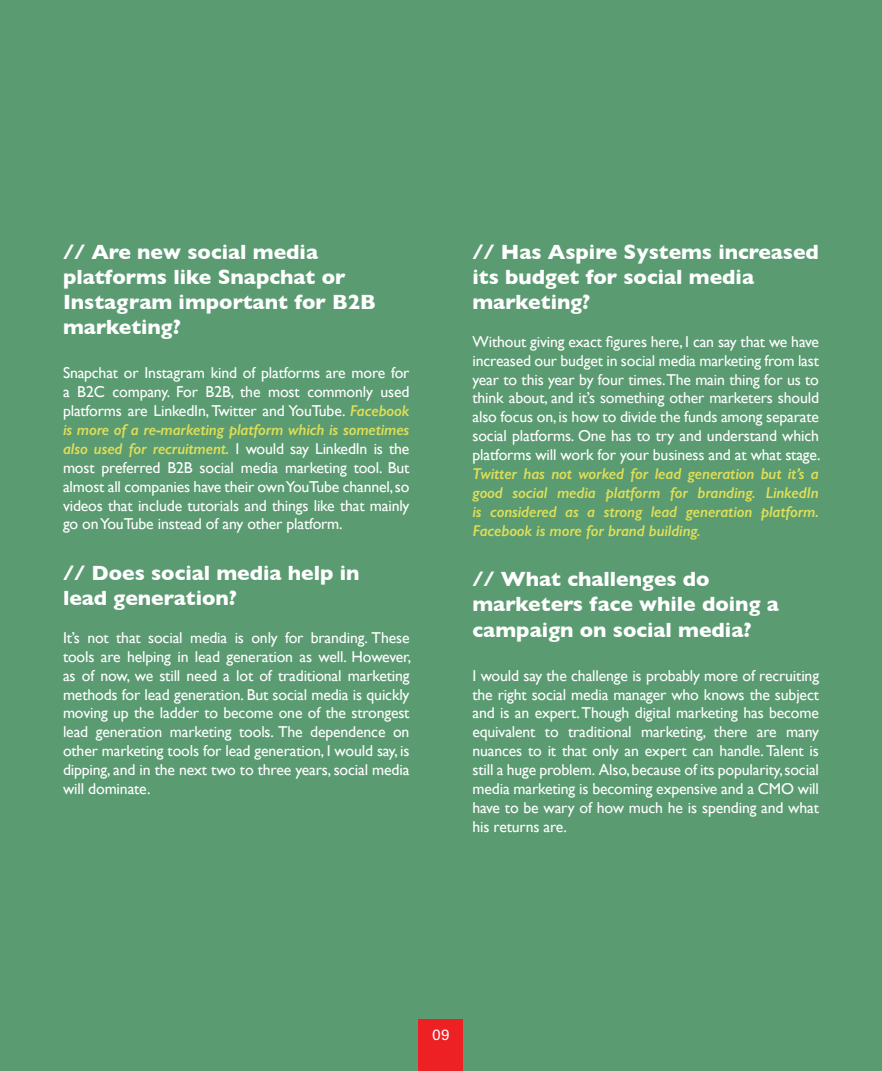
<style>
.page{position:relative;width:882px;height:1071px;background:#5a9b71}
.page>*{position:absolute;margin:0;border:0;box-sizing:border-box;transform-origin:0 0}
.t1{font:700 21px/25.2px "Gill Sans";color:#fff}
.t2{font:15.75px/18.9px "Gill Sans";letter-spacing:-.01em;color:#fff;text-align:justify}
.t3{font:italic 600 15.75px/18.9px "Gill Sans";letter-spacing:-.01em;color:#e0de58;text-align:justify}
.t4{font:15.75px "Acumin Pro";color:#fff}
.s1{font-weight:600;font-style:italic;color:#e0de58}
</style>
<div class="page">
<div style="left:419px;top:1020px;width:44px;height:51px;background:#ed2024"></div>
<h1 class="t1" style="left:63px;top:238px;width:315px">// Are new social media platforms like Snapchat or<br>Instagram important for B2B marketing?</h1>
<p class="t2" style="left:63px;top:363px;width:348px">Snapchat or Instagram kind of platforms are more for a B2C company. For B2B, the most commonly used platforms are LinkedIn, Twitter and YouTube. <span class="s1">Facebook is more of a re-marketing platform which is sometimes also used for recruitment.</span> I would say LinkedIn is the most preferred B2B social media marketing tool. But almost all companies have their own YouTube channel, so videos that include tutorials and things like that mainly go on YouTube instead of any other platform.</p>
<h1 class="t1" style="left:63px;top:560px;width:298px">// Does social media help in lead generation?</h1>
<p class="t2" style="left:63px;top:628px;width:350px">It’s not that social media is only for branding. These tools are helping in lead generation as well. However, as of now, we still need a lot of traditional marketing methods for lead generation. But social media is quickly moving up the ladder to become one of the strongest lead generation marketing tools. The dependence on other marketing tools for lead generation, I would say, is dipping, and in the next two to three years, social media will dominate.</p>
<h1 class="t1" style="left:472px;top:238px;width:348px">// Has Aspire Systems increased its budget for social media marketing?</h1>
<p class="t2" style="left:472px;top:332px;width:350px">Without giving exact figures here, I can say that we have increased our budget in social media marketing from last year to this year by four times.The main thing for us to think about, and it’s something other marketers should also focus on, is how to divide the funds among separate social platforms. One has to try and understand which platforms will work for your business and at what stage.</p>
<p class="t3" style="left:472px;top:464px;width:348px">Twitter has not worked for lead generation but it’s a good social media platform for branding. LinkedIn is considered as a strong lead generation platform.<br>Facebook is more for brand building.</p>
<h1 class="t1" style="left:472px;top:566px;width:308px">// What challenges do marketers face while doing a campaign on social media?</h1>
<p class="t2" style="left:472px;top:666px;width:348px">I would say the challenge is probably more of recruiting the right social media manager who knows the subject and is an expert. Though digital marketing has become equivalent to traditional marketing, there are many nuances to it that only an expert can handle. Talent is still a huge problem. Also, because of its popularity, social media marketing is becoming expensive and a CMO will have to be wary of how much he is spending and what his returns are.</p>
<p class="t4" style="left:432px;top:1024px;width:19px">09</p>
</div>
